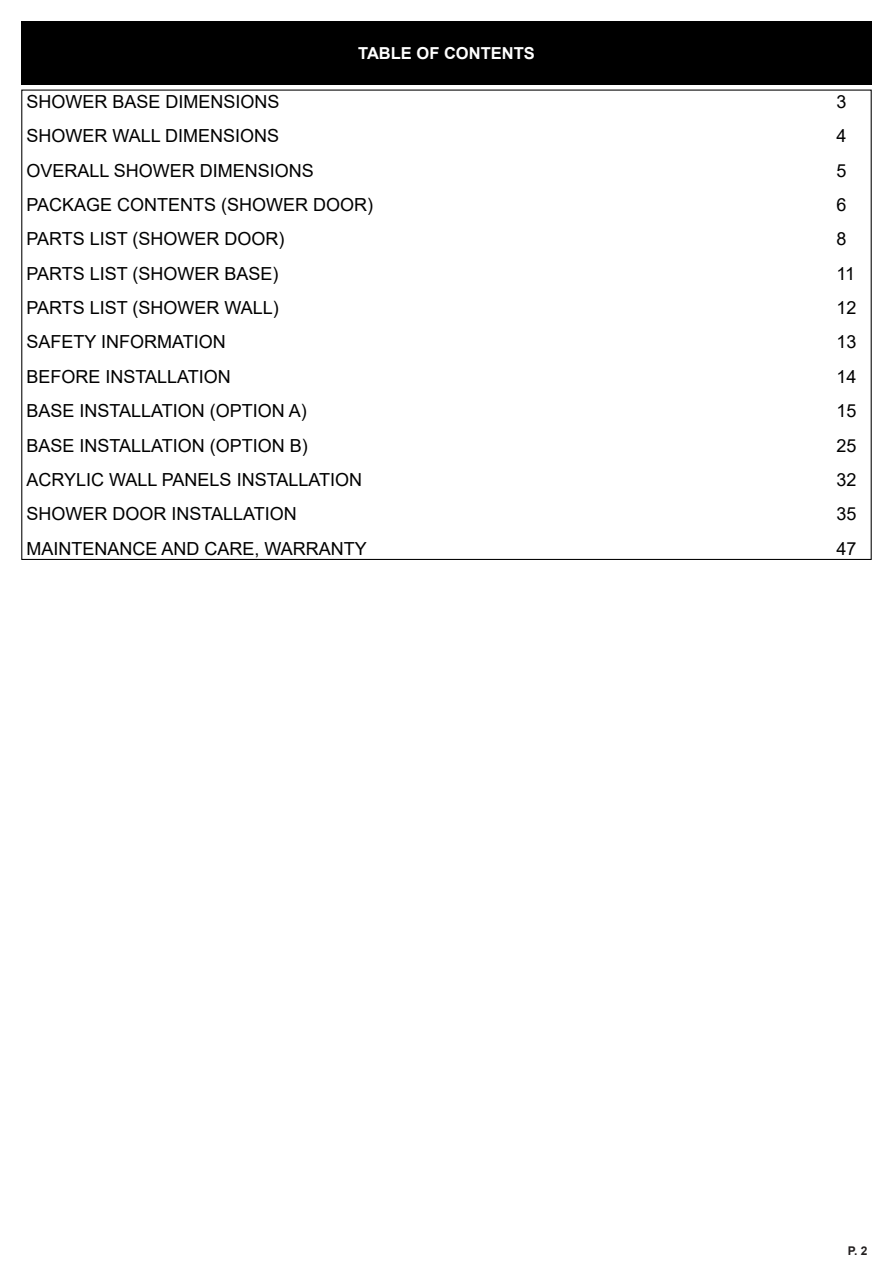
<style>
.page{position:relative;width:893px;height:1263px;background:#fff}
.page>*{position:absolute;margin:0;border:0;box-sizing:border-box;transform-origin:0 0}
.t1{font:18px "Arial";color:#000}
.t2{font:700 16.5px "Arial";color:#fff}
.t3{font:700 12px "Arial";color:#231f20}
</style>
<div class="page">
<div style="left:21px;top:21px;width:851px;height:64px;background:#000"></div>
<p class="t2" style="left:358px;top:42px;width:178px">TABLE OF CONTENTS</p>
<p class="t1" style="left:27px;top:89px;width:255px">SHOWER BASE DIMENSIONS</p>
<p class="t1" style="left:837px;top:89px;width:12px">3</p>
<p class="t1" style="left:27px;top:124px;width:254px">SHOWER WALL DIMENSIONS</p>
<p class="t1" style="left:837px;top:124px;width:12px">4</p>
<p class="t1" style="left:27px;top:158px;width:289px">OVERALL SHOWER DIMENSIONS</p>
<p class="t1" style="left:837px;top:158px;width:12px">5</p>
<p class="t1" style="left:27px;top:192px;width:348px">PACKAGE CONTENTS (SHOWER DOOR)</p>
<p class="t1" style="left:837px;top:192px;width:12px">6</p>
<p class="t1" style="left:27px;top:227px;width:260px">PARTS LIST (SHOWER DOOR)</p>
<p class="t1" style="left:837px;top:227px;width:12px">8</p>
<p class="t1" style="left:27px;top:261px;width:254px">PARTS LIST (SHOWER BASE)</p>
<p class="t1" style="left:837px;top:261px;width:20px">11</p>
<p class="t1" style="left:27px;top:295px;width:254px">PARTS LIST (SHOWER WALL)</p>
<p class="t1" style="left:837px;top:295px;width:22px">12</p>
<p class="t1" style="left:27px;top:330px;width:201px">SAFETY INFORMATION</p>
<p class="t1" style="left:837px;top:330px;width:22px">13</p>
<p class="t1" style="left:27px;top:364px;width:206px">BEFORE INSTALLATION</p>
<p class="t1" style="left:837px;top:364px;width:22px">14</p>
<p class="t1" style="left:27px;top:398px;width:282px">BASE INSTALLATION (OPTION A)</p>
<p class="t1" style="left:837px;top:398px;width:22px">15</p>
<p class="t1" style="left:27px;top:433px;width:283px">BASE INSTALLATION (OPTION B)</p>
<p class="t1" style="left:837px;top:433px;width:22px">25</p>
<p class="t1" style="left:27px;top:467px;width:337px">ACRYLIC WALL PANELS INSTALLATION</p>
<p class="t1" style="left:837px;top:467px;width:22px">32</p>
<p class="t1" style="left:27px;top:502px;width:272px">SHOWER DOOR INSTALLATION</p>
<p class="t1" style="left:837px;top:502px;width:22px">35</p>
<p class="t1" style="left:27px;top:536px;width:342px">MAINTENANCE AND CARE, WARRANTY</p>
<p class="t1" style="left:837px;top:536px;width:22px">47</p>
<p class="t3" style="left:848px;top:1242px;width:21px">P. 2</p>
</div>
